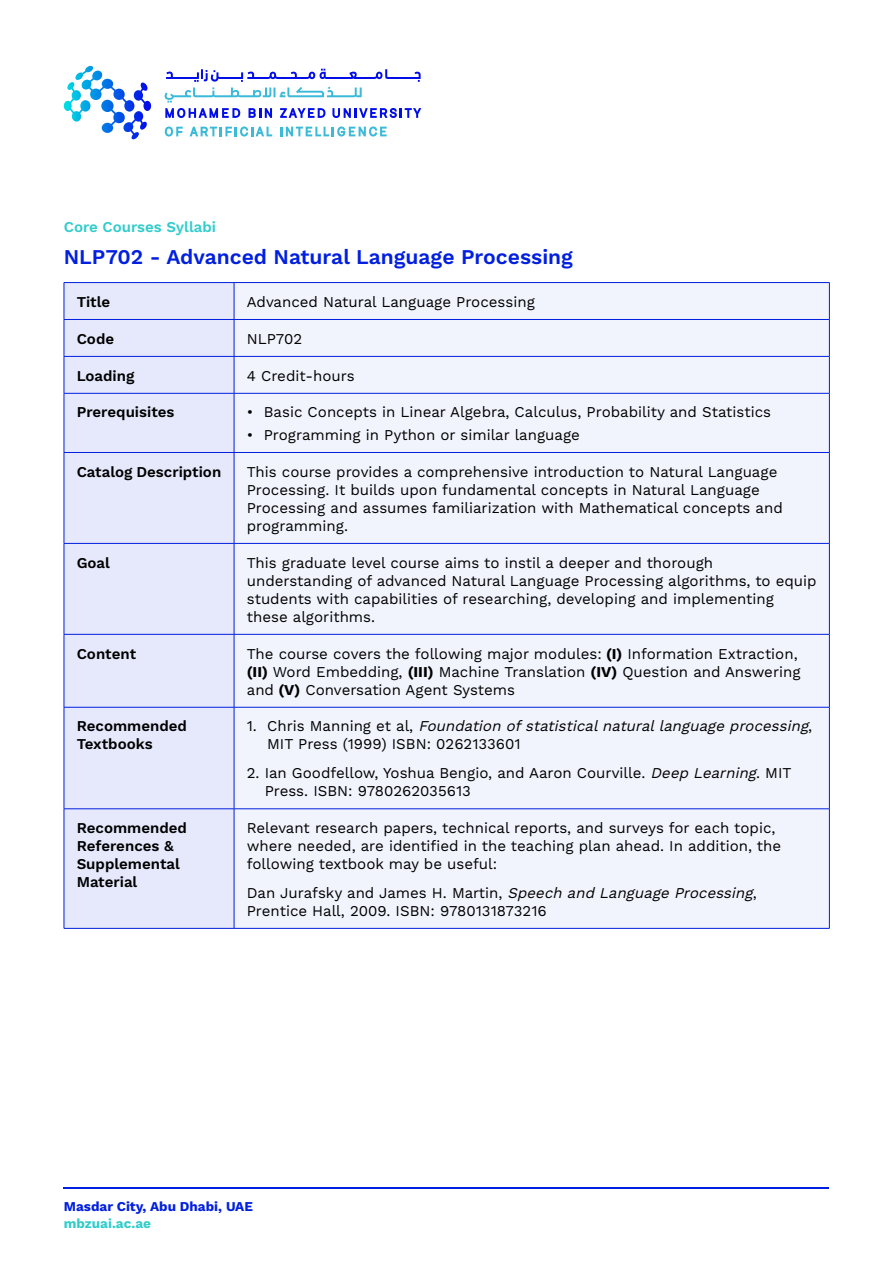
<style>
.page{position:relative;width:893px;height:1263px;background:#fff}
.page>*{position:absolute;margin:0;border:0;box-sizing:border-box;transform-origin:0 0}
.t1{font:600 21px "Work Sans";color:#011fdf}
.t2{font:15px/18px "Work Sans";color:#000}
.t3{font:600 15px/18px "Work Sans";color:#000}
.t4{font:600 15px "Work Sans";color:#3cc}
.t5{font:700 13.5px "Work Sans";color:#011fdf}
.t6{font:700 13.5px "Work Sans";color:#3cc}
.s1{font-weight:700}
.s2{font-style:italic}
</style>
<div class="page">
<div style="left:65px;top:283px;width:169px;height:645px;background:#e6e9fc"></div>
<div style="left:235px;top:283px;width:594px;height:645px;background:#f2f4fd"></div>
<hr style="left:64px;top:282px;width:170px;height:1px;background:#011fdf">
<hr style="left:64px;top:283px;width:1px;height:36px;background:#011fdf">
<hr style="left:234px;top:282px;width:596px;height:1px;background:#011fdf">
<hr style="left:234px;top:283px;width:1px;height:36px;background:#011fdf">
<hr style="left:829px;top:283px;width:1px;height:36px;background:#011fdf">
<hr style="left:64px;top:319px;width:170px;height:1px;background:#011fdf">
<hr style="left:64px;top:320px;width:1px;height:36px;background:#011fdf">
<hr style="left:234px;top:319px;width:596px;height:1px;background:#011fdf">
<hr style="left:234px;top:320px;width:1px;height:36px;background:#011fdf">
<hr style="left:829px;top:320px;width:1px;height:36px;background:#011fdf">
<hr style="left:64px;top:356px;width:170px;height:1px;background:#011fdf">
<hr style="left:64px;top:357px;width:1px;height:36px;background:#011fdf">
<hr style="left:234px;top:356px;width:596px;height:1px;background:#011fdf">
<hr style="left:234px;top:357px;width:1px;height:36px;background:#011fdf">
<hr style="left:829px;top:357px;width:1px;height:36px;background:#011fdf">
<hr style="left:64px;top:393px;width:170px;height:1px;background:#011fdf">
<hr style="left:64px;top:393px;width:1px;height:59px;background:#011fdf">
<hr style="left:234px;top:393px;width:596px;height:1px;background:#011fdf">
<hr style="left:234px;top:393px;width:1px;height:59px;background:#011fdf">
<hr style="left:829px;top:393px;width:1px;height:59px;background:#011fdf">
<hr style="left:64px;top:452px;width:170px;height:1px;background:#011fdf">
<hr style="left:64px;top:453px;width:1px;height:90px;background:#011fdf">
<hr style="left:234px;top:452px;width:596px;height:1px;background:#011fdf">
<hr style="left:234px;top:453px;width:1px;height:90px;background:#011fdf">
<hr style="left:829px;top:453px;width:1px;height:90px;background:#011fdf">
<hr style="left:64px;top:543px;width:170px;height:1px;background:#011fdf">
<hr style="left:64px;top:544px;width:1px;height:90px;background:#011fdf">
<hr style="left:234px;top:543px;width:596px;height:1px;background:#011fdf">
<hr style="left:234px;top:544px;width:1px;height:90px;background:#011fdf">
<hr style="left:829px;top:544px;width:1px;height:90px;background:#011fdf">
<hr style="left:64px;top:634px;width:170px;height:1px;background:#011fdf">
<hr style="left:64px;top:634px;width:1px;height:73px;background:#011fdf">
<hr style="left:234px;top:634px;width:596px;height:1px;background:#011fdf">
<hr style="left:234px;top:634px;width:1px;height:73px;background:#011fdf">
<hr style="left:829px;top:634px;width:1px;height:73px;background:#011fdf">
<hr style="left:64px;top:707px;width:170px;height:1px;background:#011fdf">
<hr style="left:64px;top:707px;width:1px;height:102px;background:#011fdf">
<hr style="left:234px;top:707px;width:596px;height:1px;background:#011fdf">
<hr style="left:234px;top:707px;width:1px;height:102px;background:#011fdf">
<hr style="left:829px;top:707px;width:1px;height:102px;background:#011fdf">
<hr style="left:64px;top:808px;width:170px;height:1px;background:#011fdf">
<hr style="left:64px;top:809px;width:1px;height:119px;background:#011fdf">
<hr style="left:234px;top:808px;width:596px;height:1px;background:#011fdf">
<hr style="left:234px;top:809px;width:1px;height:119px;background:#011fdf">
<hr style="left:829px;top:809px;width:1px;height:119px;background:#011fdf">
<hr style="left:64px;top:928px;width:170px;height:1px;background:#011fdf">
<hr style="left:234px;top:928px;width:596px;height:1px;background:#011fdf">
<hr style="left:64px;top:1187px;width:765px;height:1px;background:#011fdf">
<svg style="left:64px;top:66px;width:87px;height:74px"></svg>
<svg style="left:165px;top:127px;width:18px;height:10px"></svg>
<svg style="left:190px;top:127px;width:82px;height:10px"></svg>
<svg style="left:280px;top:127px;width:107px;height:10px"></svg>
<svg style="left:164px;top:69px;width:257px;height:49px"></svg>
<p class="t4" style="left:64px;top:219px;width:154px">Core Courses Syllabi</p>
<h1 class="t1" style="left:64px;top:244px;width:511px">NLP702 - Advanced Natural Language Processing</h1>
<p class="t3" style="left:77px;top:293px;width:35px">Title</p>
<p class="t2" style="left:247px;top:293px;width:290px">Advanced Natural Language Processing</p>
<p class="t3" style="left:77px;top:330px;width:39px">Code</p>
<p class="t2" style="left:247px;top:330px;width:57px">NLP702</p>
<p class="t3" style="left:77px;top:367px;width:59px">Loading</p>
<p class="t2" style="left:247px;top:367px;width:109px">4 Credit-hours</p>
<p class="t3" style="left:77px;top:404px;width:99px">Prerequisites</p>
<p class="t2" style="left:247px;top:404px;width:526px">• Basic Concepts in Linear Algebra, Calculus, Probability and Statistics</p>
<p class="t2" style="left:247px;top:426px;width:335px">• Programming in Python or similar language</p>
<p class="t3" style="left:77px;top:463px;width:146px">Catalog Description</p>
<p class="t2" style="left:247px;top:463px;width:537px">This course provides a comprehensive introduction to Natural Language Processing. It builds upon fundamental concepts in Natural Language Processing and assumes familiarization with Mathematical concepts and programming.</p>
<p class="t3" style="left:77px;top:554px;width:35px">Goal</p>
<p class="t2" style="left:247px;top:554px;width:571px">This graduate level course aims to instil a deeper and thorough understanding of advanced Natural Language Processing algorithms, to equip students with capabilities of researching, developing and implementing these algorithms.</p>
<p class="t3" style="left:77px;top:645px;width:61px">Content</p>
<p class="t2" style="left:247px;top:645px;width:555px">The course covers the following major modules: <span class="s1">(I)</span> Information Extraction, <span class="s1">(II)</span> Word Embedding, <span class="s1">(III)</span> Machine Translation <span class="s1">(IV)</span> Question and Answering and <span class="s1">(V)</span> Conversation Agent Systems</p>
<p class="t3" style="left:77px;top:718px;width:112px">Recommended<br>Textbooks</p>
<p class="t2" style="left:267px;top:718px;width:547px;text-indent:-20px">1 . C h r i s M a n n i n g e t a l , <span class="s2">Foundation ofstatisticalnaturallanguage processing</span>,<br>MIT Press (1999) ISBN: 0262133601</p>
<p class="t2" style="left:265px;top:765px;width:528px;text-indent:-18px">2. Ian Goodfellow, Yoshua Bengio, and Aaron Courville. <span class="s2">Deep Learning</span>. MIT<br>Press. ISBN: 9780262035613</p>
<p class="t3" style="left:77px;top:819px;width:112px">Recommended<br>References &amp;<br>Supplemental<br>Material</p>
<p class="t2" style="left:247px;top:819px;width:536px">Relevant research papers, technical reports, and surveys for each topic, where needed, are identified in the teaching plan ahead. In addition, the following textbook may be useful:</p>
<p class="t2" style="left:247px;top:884px;width:511px">D a n J u r afs ky a n d J a m e s H . M a rt i n , <span class="s2">Speech and Language Processing</span>,<br>Prentice Hall, 2009. ISBN: 9780131873216</p>
<p class="t5" style="left:64px;top:1199px;width:191px">Masdar City, Abu Dhabi, UAE</p>
<p class="t6" style="left:64px;top:1215px;width:89px">mbzuai.ac.ae</p>
</div>
